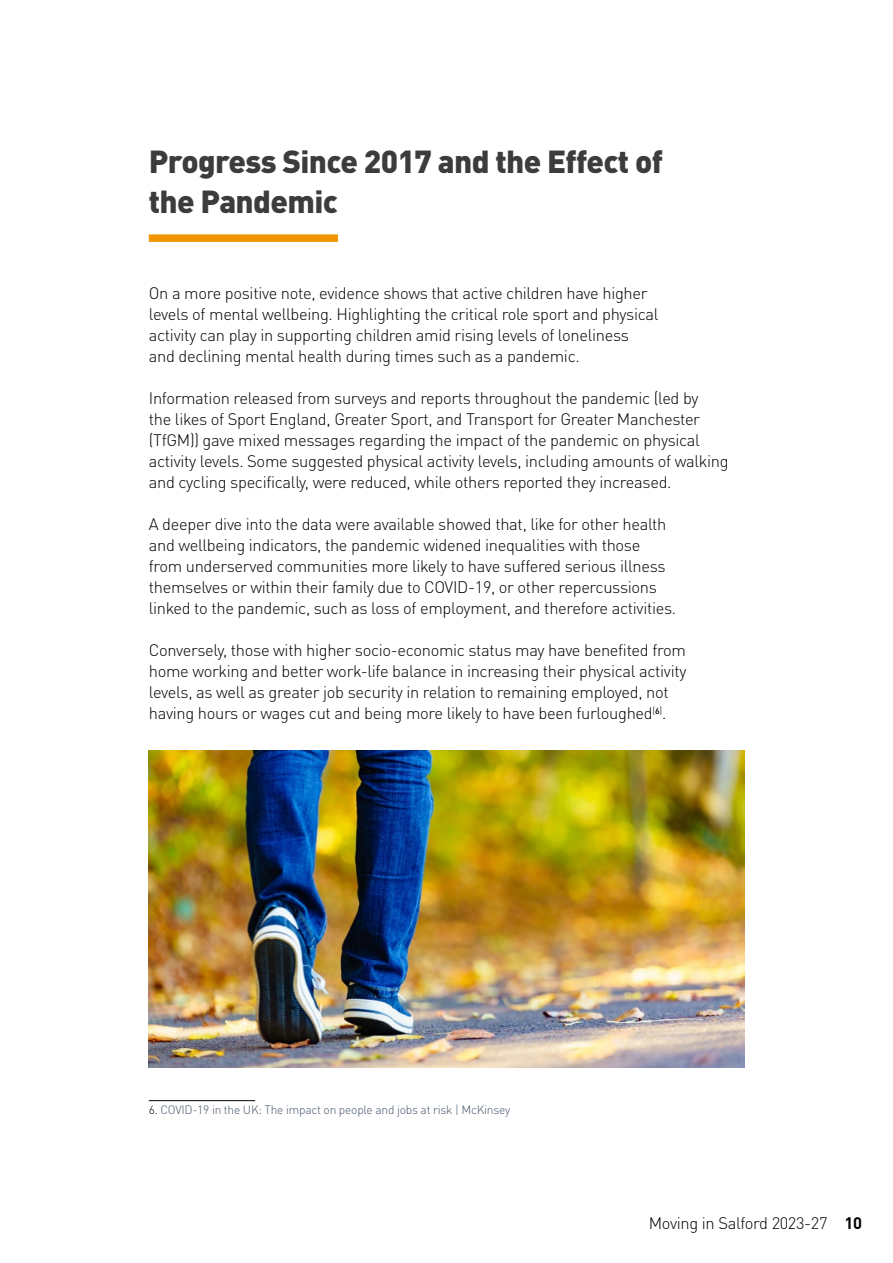
<style>
.page{position:relative;width:893px;height:1263px;background:#fff}
.page>*{position:absolute;margin:0;border:0;box-sizing:border-box;transform-origin:0 0}
.Header_1_No_Underline{font:900 31.5px "DINOT";letter-spacing:-.02em;color:#3c3c3b}
.Header_1{font:900 31.5px "DINOT";letter-spacing:-.02em;color:#3c3c3b}
.Body_text{font:300 16.5px/21px "DINOT";letter-spacing:-.02em;color:#000}
.footnote{font:300 12px "DINOT";letter-spacing:-.02em;color:#44546a}
.s1{color:#000}
.s2{font-weight:700}
</style>
<div class="page">
<div style="left:149px;top:234px;width:189px;height:8px;background:#f19500"></div>
<img style="left:149px;top:750px;width:595px;height:317px">
<hr style="left:149px;top:1100px;width:106px;height:1px;background:#000">
<h2 class="Header_1_No_Underline" style="left:149px;top:136px;width:516px">Progress Since 2017 and the Effect of</h2>
<h2 class="Header_1" style="left:149px;top:177px;width:191px">the Pandemic</h2>
<p class="Body_text" style="left:149px;top:281px;width:511px">On a more positive note, evidence shows that active children have higher levels of mental wellbeing. Highlighting the critical role sport and physical activity can play in supporting children amid rising levels of loneliness and declining mental health during times such as a pandemic.</p>
<p class="Body_text" style="left:149px;top:386px;width:581px">Information released from surveys and reports throughout the pandemic (led by<br>the likes of Sport England, Greater Sport, and Transport for Greater Manchester (TfGM)) gave mixed messages regarding the impact of the pandemic on physical activity levels. Some suggested physical activity levels, including amounts of walking and cycling specifically, were reduced, while others reported they increased.</p>
<p class="Body_text" style="left:149px;top:512px;width:529px">A deeper dive into the data were available showed that, like for other health and wellbeing indicators, the pandemic widened inequalities with those from underserved communities more likely to have suffered serious illness themselves or within their family due to COVID-19, or other repercussions linked to the pandemic, such as loss of employment, and therefore activities.</p>
<p class="Body_text" style="left:149px;top:638px;width:539px">Conversely, those with higher socio-economic status may have benefited from home working and better work-life balance in increasing their physical activity levels, as well as greater job security in relation to remaining employed, not having hours or wages cut and being more likely to have been furloughed<sup>(</sup><sup>6</sup><sup>)</sup>.</p>
<p class="footnote" style="left:149px;top:1101px;width:363px"><span class="s1">6.</span> COVID-19 in the UK: The impact on people and jobs at risk | McKinsey</p>
<p class="Body_text" style="left:649px;top:1211px;width:215px">Moving in Salford 2023-27 <span class="s2">10</span></p>
</div>
